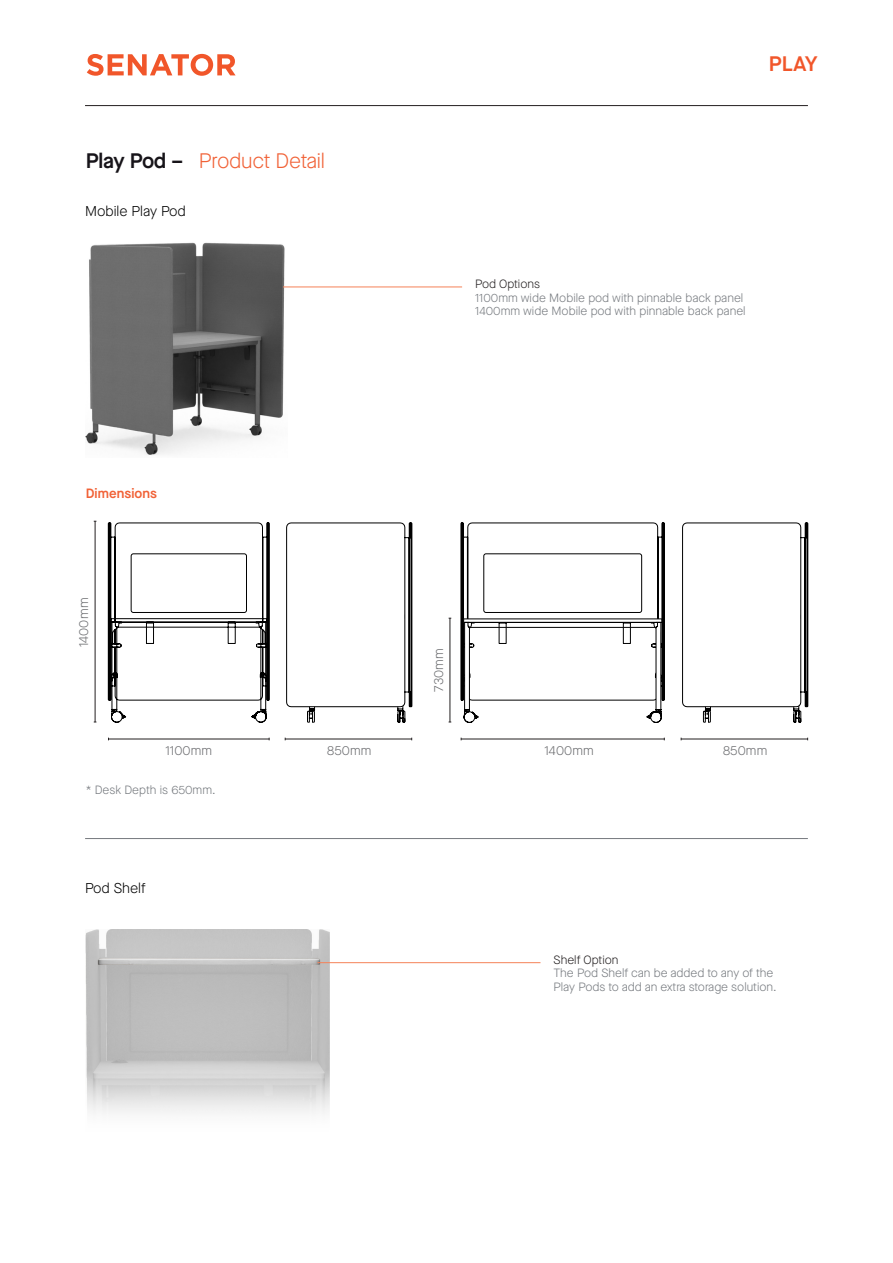
<style>
.page{position:relative;width:893px;height:1263px;background:#fff}
.page>*{position:absolute;margin:0;border:0;box-sizing:border-box;transform-origin:0 0}
.t1{font:300 21px "Maison Neue";letter-spacing:-.01em;color:#f16237}
.t2{font:600 21px "Maison Neue";color:#f1562a}
.TEXT{font:300 14.25px "Maison Neue";color:#000001}
.TEXT-2{font:600 13.5px "Maison Neue";letter-spacing:.005em;color:#f16237}
.t3{font:300 13.05px "Maison Neue";letter-spacing:.015em;color:#6c6d70}
.Text_P{font:300 12px/13.5px "Maison Neue";color:#75797e}
.Text_P-2{font:300 12px "Maison Neue";color:#231f20}
.s1{font-weight:600;color:#171419}
</style>
<div class="page">
<hr style="left:85px;top:105px;width:723px;height:1px;background:#231f20">
<svg style="left:87px;top:54px;width:149px;height:22px"></svg>
<hr style="left:108px;top:739px;width:161px;height:1px;background:#231f20">
<hr style="left:461px;top:739px;width:203px;height:1px;background:#231f20">
<hr style="left:285px;top:739px;width:127px;height:1px;background:#231f20">
<hr style="left:681px;top:739px;width:127px;height:1px;background:#231f20">
<hr style="left:95px;top:521px;width:1px;height:201px;background:#231f20">
<hr style="left:450px;top:618px;width:1px;height:104px;background:#231f20">
<img style="left:86px;top:242px;width:201px;height:213px">
<svg style="left:108px;top:523px;width:162px;height:199px"></svg>
<svg style="left:286px;top:523px;width:126px;height:199px"></svg>
<svg style="left:682px;top:523px;width:126px;height:199px"></svg>
<svg style="left:461px;top:523px;width:204px;height:200px"></svg>
<hr style="left:283px;top:287px;width:179px;height:1px;background:#f58258">
<img style="left:85px;top:929px;width:244px;height:184px">
<hr style="left:317px;top:962px;width:223px;height:1px;background:#f58258">
<hr style="left:85px;top:838px;width:723px;height:1px;background:#75797e">
<p class="t1" style="left:86px;top:147px;width:241px"><span class="s1">Play Pod –</span> Product Detail</p>
<p class="TEXT" style="left:85px;top:202px;width:102px">Mobile Play Pod</p>
<p class="TEXT-2" style="left:86px;top:484px;width:73px">Dimensions</p>
<p class="t3" style="left:75px;top:647px;width:51px;rotate:-90deg">1400mm</p>
<h1 class="t2" style="left:769px;top:49px;width:50px">PLAY</h1>
<p class="Text_P-2" style="left:475px;top:276px;width:66px">Pod Options</p>
<p class="Text_P" style="left:475px;top:291px;width:270px">1100mm wide Mobile pod with pinnable back panel</p>
<p class="Text_P" style="left:475px;top:304px;width:272px">1400mm wide Mobile pod with pinnable back panel</p>
<p class="t3" style="left:430px;top:692px;width:45px;rotate:-90deg">730mm</p>
<p class="t3" style="left:165px;top:742px;width:48px">1100mm</p>
<p class="t3" style="left:327px;top:742px;width:46px">850mm</p>
<p class="t3" style="left:544px;top:742px;width:51px">1400mm</p>
<p class="t3" style="left:723px;top:742px;width:46px">850mm</p>
<p class="Text_P" style="left:86px;top:783px;width:131px">* Desk Depth is 650mm.</p>
<p class="TEXT" style="left:85px;top:878px;width:62px">Pod Shelf</p>
<p class="Text_P-2" style="left:554px;top:952px;width:66px">Shelf Option</p>
<p class="Text_P" style="left:554px;top:966px;width:225px">The Pod Shelf can be added to any of the<br>Play Pods to add an extra storage solution.</p>
</div>
